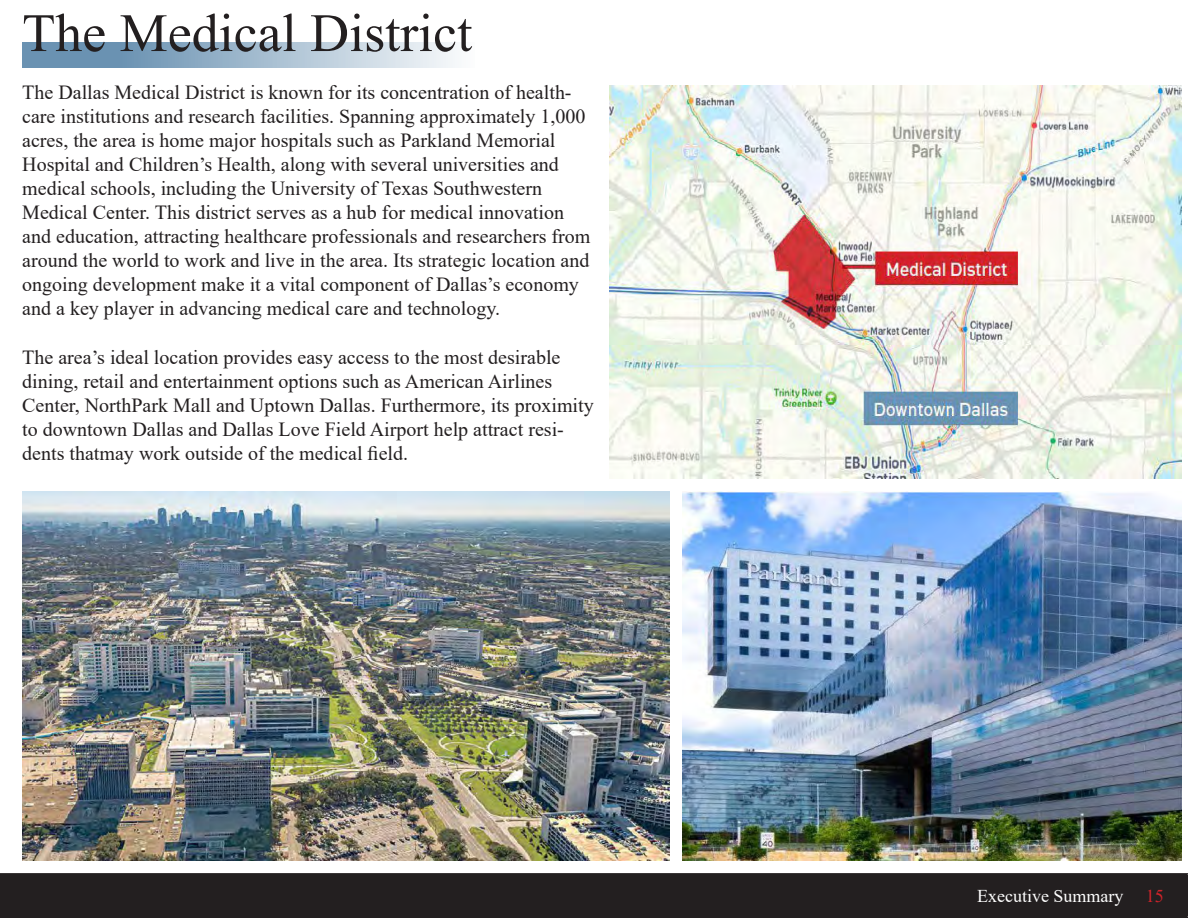
<style>
.page{position:relative;width:1188px;height:918px;background:#fff}
.page>*{position:absolute;margin:0;border:0;box-sizing:border-box;transform-origin:0 0}
.t1{font:54px "Times New Roman";color:#231f20}
.t2{font:20.1px/24px "Times New Roman";color:#231f20}
.t3{font:18px "Times New Roman";color:#fff}
.s1{color:#d1232a}
.s2{font-family:"Calibri";color:#231f20}
</style>
<div class="page">
<svg style="left:22px;top:42px;width:433px;height:26px;background:#9fb9cd"></svg>
<img style="left:609px;top:85px;width:572px;height:393px">
<img style="left:683px;top:491px;width:498px;height:370px">
<img style="left:22px;top:491px;width:648px;height:370px">
<div style="left:1px;top:874px;width:1186px;height:43px;background:#231f20"></div>
<hr style="left:0;top:873px;width:1188px;height:2px;background:#231f20">
<hr style="left:0;top:875px;width:2px;height:42px;background:#231f20">
<hr style="left:1186px;top:875px;width:2px;height:42px;background:#231f20">
<hr style="left:0;top:917px;width:1188px;height:1px;background:#231f20">
<p class="t1" style="left:22px;top:-5px;width:451px">The Medical District</p>
<p class="t2" style="left:22px;top:80px;width:570px">The Dallas Medical District is known for its concentration of health&shy;care institutions and research facilities. Spanning approximately 1,000 acres, the area is home major hospitals such as Parkland Memorial Hospital and Children’s Health, along with several universities and medical schools, including the University of Texas Southwestern Medical Center. This district serves as a hub for medical innovation and education, attracting healthcare professionals and researchers from around the world to work and live in the area. Its strategic location and ongoing development make it a vital component of Dallas’s economy and a key player in advancing medical care and technology.</p>
<p class="t2" style="left:22px;top:344px;width:573px">The area’s ideal location provides easy access to the most desirable dining, retail and entertainment options such as American Airlines Center, NorthPark Mall and Uptown Dallas. Furthermore, its proximity to downtown Dallas and Dallas Love Field Airport help attract resi&shy;dents thatmay work outside of the medical field.</p>
<p class="t3" style="left:977px;top:884px;width:206px">Executive Summary <span class="s1">15</span> <span class="s2">5</span></p>
</div>
